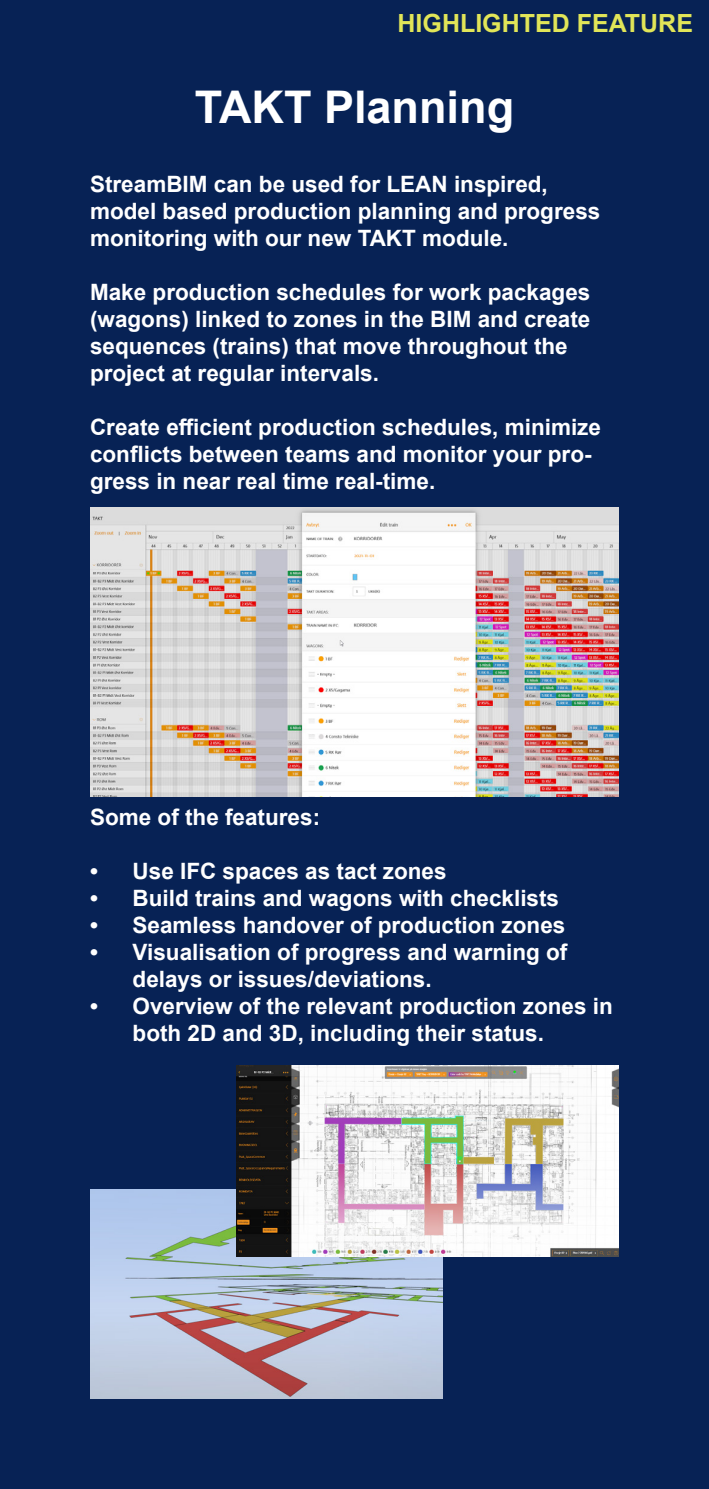
<style>
.page{position:relative;width:709px;height:1489px;background:#fff}
.page>*{position:absolute;margin:0;border:0;box-sizing:border-box;transform-origin:0 0}
.t1{font:700 45px "Arial";color:#fff}
.t2{font:700 25px "Arial";color:#e1e558}
.t3{font:700 22.5px/27px "Arial";color:#fff}
</style>
<div class="page">
<div style="left:0;top:0;width:709px;height:1488px;background:#072255"></div>
<img style="left:90px;top:507px;width:529px;height:290px">
<img style="left:90px;top:1189px;width:352px;height:209px">
<img style="left:237px;top:1065px;width:382px;height:191px">
<p class="t2" style="left:397px;top:6px;width:297px">HIGHLIGHTED FEATURE</p>
<h1 class="t1" style="left:195px;top:75px;width:321px">TAKT Planning</h1>
<p class="t3" style="left:90px;top:170px;width:512px">StreamBIM can be used for LEAN inspired, model based production planning and progress monitoring with our new TAKT module.</p>
<p class="t3" style="left:90px;top:278px;width:502px">Make production schedules for work packages (wagons) linked to zones in the BIM and create sequences (trains) that move throughout the project at regular intervals.</p>
<p class="t3" style="left:90px;top:413px;width:512px">Create efficient production schedules, minimize conflicts between teams and monitor your pro&shy;gress in near real time real-time.</p>
<p class="t3" style="left:90px;top:803px;width:232px">Some of the features:</p>
<p class="t3" style="left:90px;top:857px;width:358px">• Use IFC spaces as tact zones</p>
<p class="t3" style="left:90px;top:884px;width:470px">• Build trains and wagons with checklists</p>
<p class="t3" style="left:90px;top:911px;width:477px">• Seamless handover of production zones</p>
<p class="t3" style="left:133px;top:938px;width:436px;text-indent:-43px">• Visualisation of progress and warning of delays or issues/deviations.</p>
<p class="t3" style="left:133px;top:992px;width:482px;text-indent:-43px">• Overview of the relevant production zones in both 2D and 3D, including their status.</p>
</div>
